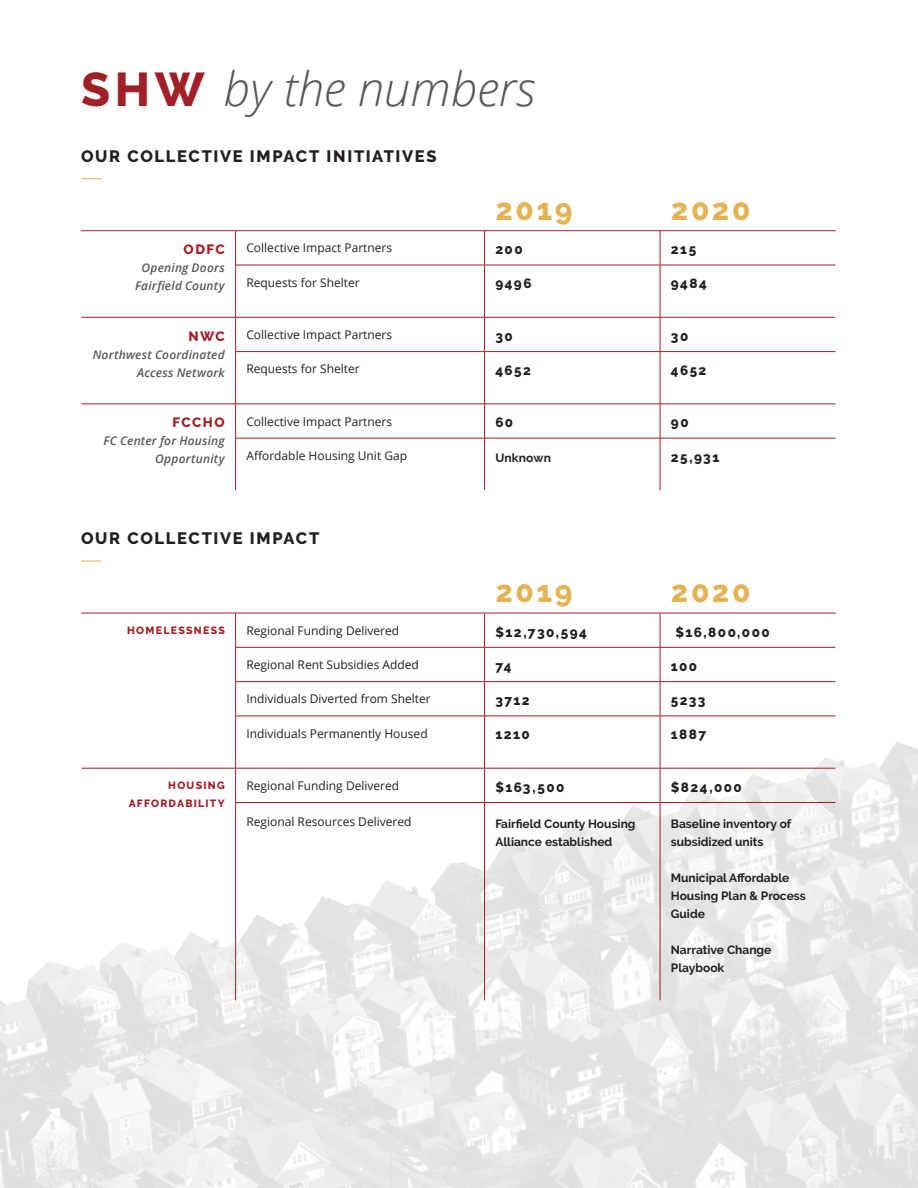
<style>
.page{position:relative;width:918px;height:1188px;background:#fff}
.page>*{position:absolute;margin:0;border:0;box-sizing:border-box;transform-origin:0 0}
.heading{font:italic 300 47.25px "Open Sans";color:#57585a}
.heading-2{font:800 30px "Raleway";letter-spacing:.095em;color:#e5b353}
.heading-3{font:800 16.5px "Raleway";letter-spacing:.1em;color:#231f20}
.staff_name{font:800 13.5px "Raleway";letter-spacing:.105em;color:#231f20}
.staff_name-2{font:800 13.5px "Raleway";letter-spacing:.11em;color:#a11f26}
.table_copy{font:12px "Open Sans";color:#231f20}
.table_copy-2{font:700 12px/18px "Raleway";color:#231f20}
.body_copy{font:italic 600 12px/18px "Open Sans";letter-spacing:.015em;color:#57585a;text-align:center}
.staff_name-3{font:italic 600 12px/18px "Open Sans";letter-spacing:.015em;color:#57585a;text-align:right}
.staff_name-4{font:700 12px "Raleway";letter-spacing:.015em;color:#231f20}
.staff_name-5{font:800 10.5px/18px "Raleway";letter-spacing:.12em;color:#a11f26;text-align:right}
.s1{font-family:"Raleway";font-weight:800;font-style:normal;color:#a11f26}
</style>
<div class="page">
<img style="left:0;top:742px;width:918px;height:446px">
<svg style="left:81px;top:178px;width:20px;height:1px"></svg>
<hr style="left:81px;top:230px;width:155px;height:1px;background:#a11f26">
<hr style="left:236px;top:230px;width:249px;height:1px;background:#a11f26">
<hr style="left:235px;top:231px;width:1px;height:34px;background:#a11f26">
<hr style="left:485px;top:230px;width:175px;height:1px;background:#a11f26">
<hr style="left:484px;top:231px;width:1px;height:34px;background:#a11f26">
<hr style="left:660px;top:230px;width:176px;height:1px;background:#a11f26">
<hr style="left:660px;top:231px;width:1px;height:34px;background:#a11f26">
<hr style="left:235px;top:265px;width:250px;height:1px;background:#a11f26">
<hr style="left:235px;top:265px;width:1px;height:52px;background:#a11f26">
<hr style="left:485px;top:265px;width:175px;height:1px;background:#a11f26">
<hr style="left:484px;top:265px;width:1px;height:52px;background:#a11f26">
<hr style="left:660px;top:265px;width:175px;height:1px;background:#a11f26">
<hr style="left:660px;top:265px;width:1px;height:52px;background:#a11f26">
<hr style="left:81px;top:317px;width:155px;height:1px;background:#a11f26">
<hr style="left:236px;top:317px;width:249px;height:1px;background:#a11f26">
<hr style="left:235px;top:317px;width:1px;height:34px;background:#a11f26">
<hr style="left:485px;top:317px;width:175px;height:1px;background:#a11f26">
<hr style="left:484px;top:317px;width:1px;height:34px;background:#a11f26">
<hr style="left:660px;top:317px;width:175px;height:1px;background:#a11f26">
<hr style="left:660px;top:317px;width:1px;height:34px;background:#a11f26">
<hr style="left:235px;top:351px;width:250px;height:1px;background:#a11f26">
<hr style="left:235px;top:352px;width:1px;height:52px;background:#a11f26">
<hr style="left:485px;top:351px;width:175px;height:1px;background:#a11f26">
<hr style="left:484px;top:352px;width:1px;height:52px;background:#a11f26">
<hr style="left:660px;top:351px;width:175px;height:1px;background:#a11f26">
<hr style="left:660px;top:352px;width:1px;height:52px;background:#a11f26">
<hr style="left:81px;top:404px;width:155px;height:1px;background:#a11f26">
<hr style="left:236px;top:404px;width:249px;height:1px;background:#a11f26">
<hr style="left:235px;top:404px;width:1px;height:34px;background:#a11f26">
<hr style="left:485px;top:404px;width:175px;height:1px;background:#a11f26">
<hr style="left:484px;top:404px;width:1px;height:34px;background:#a11f26">
<hr style="left:660px;top:404px;width:175px;height:1px;background:#a11f26">
<hr style="left:660px;top:404px;width:1px;height:34px;background:#a11f26">
<hr style="left:235px;top:438px;width:250px;height:1px;background:#a11f26">
<hr style="left:235px;top:438px;width:1px;height:52px;background:#a11f26">
<hr style="left:485px;top:438px;width:175px;height:1px;background:#a11f26">
<hr style="left:484px;top:438px;width:1px;height:52px;background:#a11f26">
<hr style="left:660px;top:438px;width:175px;height:1px;background:#a11f26">
<hr style="left:660px;top:438px;width:1px;height:52px;background:#a11f26">
<svg style="left:81px;top:561px;width:20px;height:1px"></svg>
<hr style="left:81px;top:613px;width:155px;height:1px;background:#a11f26">
<hr style="left:236px;top:613px;width:249px;height:1px;background:#a11f26">
<hr style="left:235px;top:613px;width:1px;height:34px;background:#a11f26">
<hr style="left:485px;top:613px;width:175px;height:1px;background:#a11f26">
<hr style="left:484px;top:613px;width:1px;height:34px;background:#a11f26">
<hr style="left:660px;top:613px;width:176px;height:1px;background:#a11f26">
<hr style="left:660px;top:613px;width:1px;height:34px;background:#a11f26">
<hr style="left:235px;top:647px;width:250px;height:1px;background:#a11f26">
<hr style="left:235px;top:648px;width:1px;height:33px;background:#a11f26">
<hr style="left:485px;top:647px;width:175px;height:1px;background:#a11f26">
<hr style="left:484px;top:648px;width:1px;height:33px;background:#a11f26">
<hr style="left:660px;top:647px;width:175px;height:1px;background:#a11f26">
<hr style="left:660px;top:648px;width:1px;height:33px;background:#a11f26">
<hr style="left:235px;top:681px;width:250px;height:1px;background:#a11f26">
<hr style="left:235px;top:682px;width:1px;height:34px;background:#a11f26">
<hr style="left:485px;top:681px;width:175px;height:1px;background:#a11f26">
<hr style="left:484px;top:682px;width:1px;height:34px;background:#a11f26">
<hr style="left:660px;top:681px;width:175px;height:1px;background:#a11f26">
<hr style="left:660px;top:682px;width:1px;height:34px;background:#a11f26">
<hr style="left:235px;top:716px;width:250px;height:1px;background:#a11f26">
<hr style="left:235px;top:716px;width:1px;height:52px;background:#a11f26">
<hr style="left:485px;top:716px;width:175px;height:1px;background:#a11f26">
<hr style="left:484px;top:716px;width:1px;height:52px;background:#a11f26">
<hr style="left:660px;top:716px;width:175px;height:1px;background:#a11f26">
<hr style="left:660px;top:716px;width:1px;height:52px;background:#a11f26">
<hr style="left:81px;top:768px;width:155px;height:1px;background:#a11f26">
<hr style="left:236px;top:768px;width:249px;height:1px;background:#a11f26">
<hr style="left:235px;top:768px;width:1px;height:34px;background:#a11f26">
<hr style="left:485px;top:768px;width:175px;height:1px;background:#a11f26">
<hr style="left:484px;top:768px;width:1px;height:34px;background:#a11f26">
<hr style="left:660px;top:768px;width:175px;height:1px;background:#a11f26">
<hr style="left:660px;top:768px;width:1px;height:34px;background:#a11f26">
<hr style="left:235px;top:802px;width:250px;height:1px;background:#a11f26">
<hr style="left:235px;top:803px;width:1px;height:197px;background:#a11f26">
<hr style="left:485px;top:802px;width:175px;height:1px;background:#a11f26">
<hr style="left:484px;top:803px;width:1px;height:197px;background:#a11f26">
<hr style="left:660px;top:802px;width:175px;height:1px;background:#a11f26">
<hr style="left:660px;top:803px;width:1px;height:197px;background:#a11f26">
<p class="heading" style="left:81px;top:56px;width:456px"><span class="s1">SHW</span> by the numbers</p>
<p class="heading-3" style="left:81px;top:147px;width:357px">OUR COLLECTIVE IMPACT INITIATIVES</p>
<p class="staff_name-2" style="left:184px;top:242px;width:43px">ODFC</p>
<p class="body_copy" style="left:135px;top:259px;width:91px">Opening Doors<br>Fairfield County</p>
<p class="staff_name-2" style="left:189px;top:328px;width:38px">NWC</p>
<p class="staff_name-3" style="left:93px;top:345px;width:134px">Northwest Coordinated<br>Access Network</p>
<p class="staff_name-2" style="left:173px;top:415px;width:54px">FCCHO</p>
<p class="body_copy" style="left:104px;top:432px;width:123px;text-align:right">FC Center for Housing<br>Opportunity</p>
<p class="heading-2" style="left:495px;top:192px;width:79px">2019</p>
<p class="heading-2" style="left:671px;top:192px;width:81px">2020</p>
<p class="table_copy" style="left:246px;top:240px;width:147px">Collective Impact Partners</p>
<p class="staff_name" style="left:495px;top:242px;width:29px">200</p>
<p class="staff_name" style="left:671px;top:242px;width:27px">215</p>
<p class="table_copy" style="left:246px;top:274px;width:115px">Requests for Shelter</p>
<p class="staff_name" style="left:495px;top:276px;width:38px">9496</p>
<p class="staff_name" style="left:671px;top:276px;width:38px">9484</p>
<p class="table_copy" style="left:246px;top:326px;width:147px">Collective Impact Partners</p>
<p class="staff_name" style="left:495px;top:328px;width:19px">30</p>
<p class="staff_name" style="left:671px;top:328px;width:19px">30</p>
<p class="table_copy" style="left:246px;top:361px;width:115px">Requests for Shelter</p>
<p class="staff_name" style="left:495px;top:363px;width:37px">4652</p>
<p class="staff_name" style="left:671px;top:363px;width:37px">4652</p>
<p class="table_copy" style="left:246px;top:413px;width:147px">Collective Impact Partners</p>
<p class="staff_name" style="left:495px;top:415px;width:19px">60</p>
<p class="staff_name" style="left:671px;top:415px;width:19px">90</p>
<p class="table_copy" style="left:246px;top:447px;width:162px">Affordable Housing Unit Gap</p>
<p class="staff_name-4" style="left:495px;top:451px;width:57px">Unknown</p>
<p class="staff_name" style="left:671px;top:449px;width:50px">25,931</p>
<p class="heading-3" style="left:81px;top:529px;width:240px">OUR COLLECTIVE IMPACT</p>
<p class="heading-2" style="left:495px;top:575px;width:79px">2019</p>
<p class="heading-2" style="left:671px;top:575px;width:81px">2020</p>
<p class="staff_name-5" style="left:127px;top:621px;width:99px">HOMELESSNESS</p>
<p class="table_copy" style="left:246px;top:622px;width:154px">Regional Funding Delivered</p>
<p class="staff_name" style="left:495px;top:624px;width:93px">$12,730,594</p>
<p class="staff_name" style="left:675px;top:624px;width:96px">$16,800,000</p>
<p class="table_copy" style="left:246px;top:656px;width:174px">Regional Rent Subsidies Added</p>
<p class="staff_name" style="left:495px;top:658px;width:18px">74</p>
<p class="staff_name" style="left:671px;top:658px;width:28px">100</p>
<p class="table_copy" style="left:246px;top:691px;width:186px">Individuals Diverted from Shelter</p>
<p class="staff_name" style="left:495px;top:693px;width:36px">3712</p>
<p class="staff_name" style="left:671px;top:693px;width:36px">5233</p>
<p class="table_copy" style="left:246px;top:725px;width:183px">Individuals Permanently Housed</p>
<p class="staff_name" style="left:495px;top:727px;width:36px">1210</p>
<p class="staff_name" style="left:671px;top:727px;width:37px">1887</p>
<p class="staff_name-5" style="left:129px;top:776px;width:98px">HOUSING<br>AFFORDABILITY</p>
<p class="table_copy" style="left:246px;top:777px;width:154px">Regional Funding Delivered</p>
<p class="staff_name" style="left:495px;top:779px;width:71px">$163,500</p>
<p class="staff_name" style="left:671px;top:779px;width:73px">$824,000</p>
<p class="table_copy" style="left:246px;top:813px;width:167px">Regional Resources Delivered</p>
<p class="table_copy-2" style="left:495px;top:815px;width:142px">Fairfield County Housing<br>Alliance established</p>
<p class="table_copy-2" style="left:671px;top:815px;width:122px">Baseline inventory of subsidized units</p>
<p class="table_copy-2" style="left:671px;top:869px;width:136px">Municipal Affordable<br>Housing Plan &amp; Process<br>Guide</p>
<p class="table_copy-2" style="left:671px;top:941px;width:102px">Narrative Change<br>Playbook</p>
</div>
